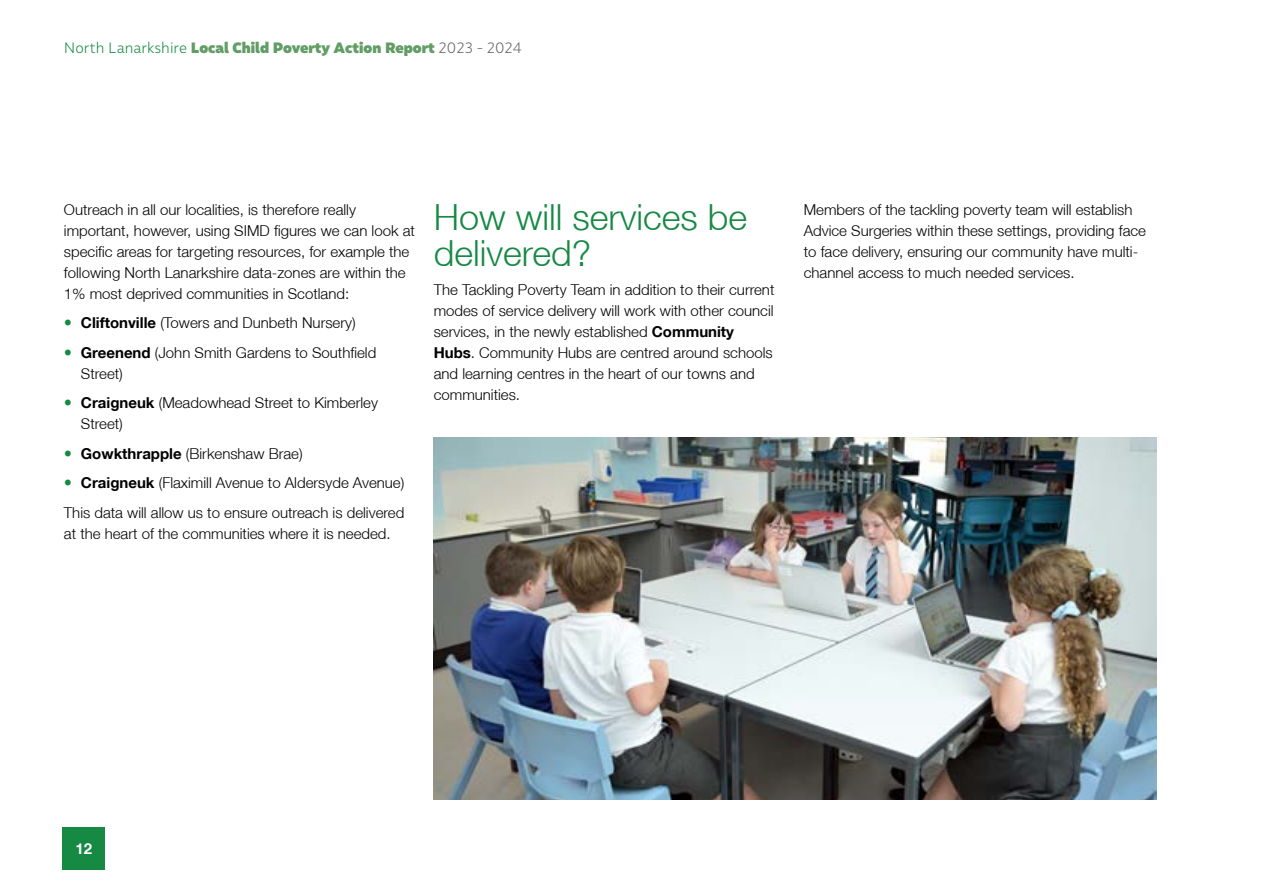
<style>
.page{position:relative;width:1263px;height:893px;background:#fff}
.page>*{position:absolute;margin:0;border:0;box-sizing:border-box;transform-origin:0 0}
.Body_Text{font:300 36px/36px "Helvetica Neue LT";color:#168943}
.Body_Text-2{font:300 15px/21px "Helvetica Neue LT";color:#000}
.Bullets_Level_1{font:300 15px/21px "Helvetica Neue LT";color:#000}
.t1{font:900 15px "Malva";color:#619d65}
.t2{font:700 15px "Helvetica Neue LT";color:#fff}
.s1{font-weight:300;color:#168943}
.s2{font-weight:300;color:#636466}
.s3{font-weight:700}
</style>
<div class="page">
<img style="left:434px;top:438px;width:723px;height:361px">
<div style="left:63px;top:827px;width:42px;height:43px;background:#168943"></div>
<p class="t1" style="left:64px;top:38px;width:459px"><span class="s1">North Lanarkshire</span> Local Child Poverty Action Report <span class="s2">2023 - 2024</span></p>
<p class="Body_Text-2" style="left:64px;top:199px;width:352px">Outreach in all our localities, is therefore really important, however, using SIMD figures we can look at specific areas for targeting resources, for example the following North Lanarkshire data-zones are within the 1% most deprived communities in Scotland:</p>
<p class="Bullets_Level_1" style="left:81px;top:312px;width:276px"><span class="s3">Cliftonville</span> (Towers and Dunbeth Nursery)</p>
<p class="Bullets_Level_1" style="left:81px;top:342px;width:297px"><span class="s3">Greenend</span> (John Smith Gardens to Southfield<br>Street)</p>
<p class="Bullets_Level_1" style="left:81px;top:392px;width:299px"><span class="s3">Craigneuk</span> (Meadowhead Street to Kimberley<br>Street)</p>
<p class="Bullets_Level_1" style="left:81px;top:443px;width:223px"><span class="s3">Gowkthrapple</span> (Birkenshaw Brae)</p>
<p class="Bullets_Level_1" style="left:81px;top:472px;width:325px"><span class="s3">Craigneuk</span> (Flaximill Avenue to Aldersyde Avenue)</p>
<p class="Body_Text-2" style="left:64px;top:502px;width:342px">This data will allow us to ensure outreach is delivered at the heart of the communities where it is needed.</p>
<p class="Body_Text" style="left:434px;top:198px;width:315px">How will services be delivered?</p>
<p class="Body_Text-2" style="left:434px;top:279px;width:342px">The Tackling Poverty Team in addition to their current modes of service delivery will work with other council services, in the newly established <span class="s3">Community Hubs</span>. Community Hubs are centred around schools and learning centres in the heart of our towns and communities.</p>
<p class="Body_Text-2" style="left:804px;top:199px;width:344px">Members of the tackling poverty team will establish Advice Surgeries within these settings, providing face to face delivery, ensuring our community have multi&shy;channel access to much needed services.</p>
<p class="t2" style="left:76px;top:839px;width:18px">12</p>
</div>
